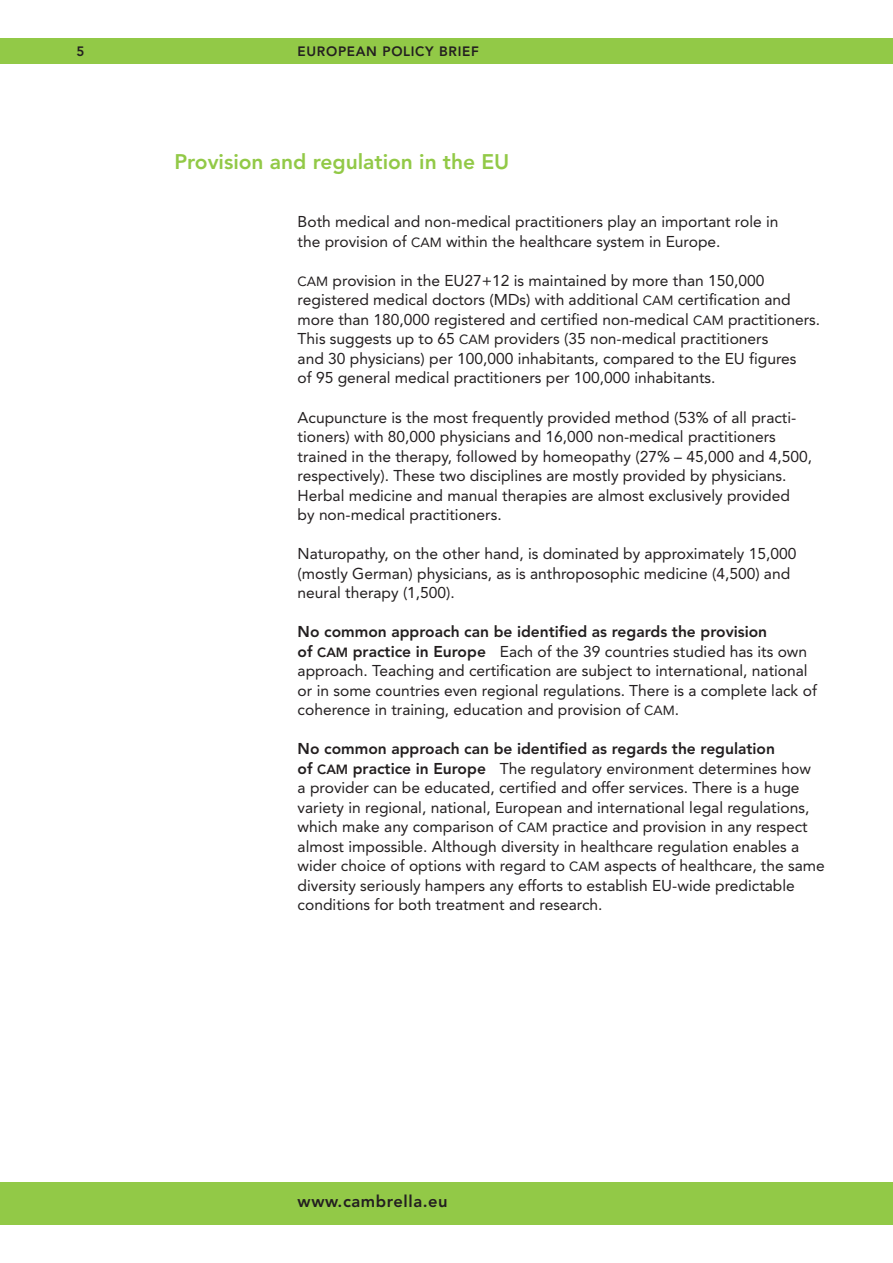
<style>
.page{position:relative;width:893px;height:1263px;background:#fff}
.page>*{position:absolute;margin:0;border:0;box-sizing:border-box;transform-origin:0 0}
.t1{font:800 21px "Avenir";color:#92c947}
.t2{font:800 16.5px "Avenir";letter-spacing:.035em;color:#231f20}
.t3{font:15.6px/19.5px "Avenir";color:#231f20}
.t4{font:800 13.5px "Avenir";letter-spacing:.05em;color:#231f20}
.s1{font-size:13.2px}
.s2{font-weight:800}
.s3{font-weight:800;font-size:13.2px}
</style>
<div class="page">
<div style="left:0;top:38px;width:893px;height:26px;background:#92c947"></div>
<div style="left:0;top:1182px;width:893px;height:43px;background:#92c947"></div>
<p class="t4" style="left:77px;top:46px;width:9px">5</p>
<p class="t4" style="left:298px;top:46px;width:183px">EUROPEAN POLICY BRIEF</p>
<h1 class="t1" style="left:174px;top:153px;width:337px">Provision and regulation in the EU</h1>
<p class="t3" style="left:298px;top:214px;width:482px">Both medical and non-medical practitioners play an important role in the provision of <span class="s1">CAM</span> within the healthcare system in Europe.</p>
<p class="t3" style="left:298px;top:272px;width:524px"><span class="s1">CAM</span> provision in the EU27+12 is maintained by more than 150,000 registered medical doctors (MDs) with additional <span class="s1">CAM</span> certification and more than 180,000 registered and certified non-medical <span class="s1">CAM</span> practitioners.<br>This suggests up to 65 <span class="s1">CAM</span> providers (35 non-medical practitioners<br>and 30 physicians) per 100,000 inhabitants, compared to the EU figures<br>of 95 general medical practitioners per 100,000 inhabitants.</p>
<p class="t3" style="left:298px;top:409px;width:516px">Acupuncture is the most frequently provided method (53% of all practi&shy;tioners) with 80,000 physicians and 16,000 non-medical practitioners trained in the therapy, followed by homeopathy (27% – 45,000 and 4,500, respectively). These two disciplines are mostly provided by physicians.<br>Herbal medicine and manual therapies are almost exclusively provided<br>by non-medical practitioners.</p>
<p class="t3" style="left:298px;top:545px;width:500px">Naturopathy, on the other hand, is dominated by approximately 15,000 (mostly German) physicians, as is anthroposophic medicine (4,500) and neural therapy (1,500).</p>
<p class="t3" style="left:298px;top:623px;width:521px"><span class="s2">No common approach can be identified as regards the provision<br>of</span> <span class="s3">CAM</span> <span class="s2">practice in Europe</span> Each of the 39 countries studied has its own approach. Teaching and certification are subject to international, national or in some countries even regional regulations. There is a complete lack of coherence in training, education and provision of <span class="s1">CAM</span>.</p>
<p class="t3" style="left:298px;top:740px;width:529px"><span class="s2">No common approach can be identified as regards the regulation<br>of</span> <span class="s3">CAM</span> <span class="s2">practice in Europe</span> The regulatory environment determines how<br>a provider can be educated, certified and offer services. There is a huge variety in regional, national, European and international legal regulations, which make any comparison of <span class="s1">CAM</span> practice and provision in any respect almost impossible. Although diversity in healthcare regulation enables a wider choice of options with regard to <span class="s1">CAM</span> aspects of healthcare, the same diversity seriously hampers any efforts to establish EU-wide predictable conditions for both treatment and research.</p>
<p class="t2" style="left:298px;top:1195px;width:152px">www.cambrella.eu</p>
</div>
